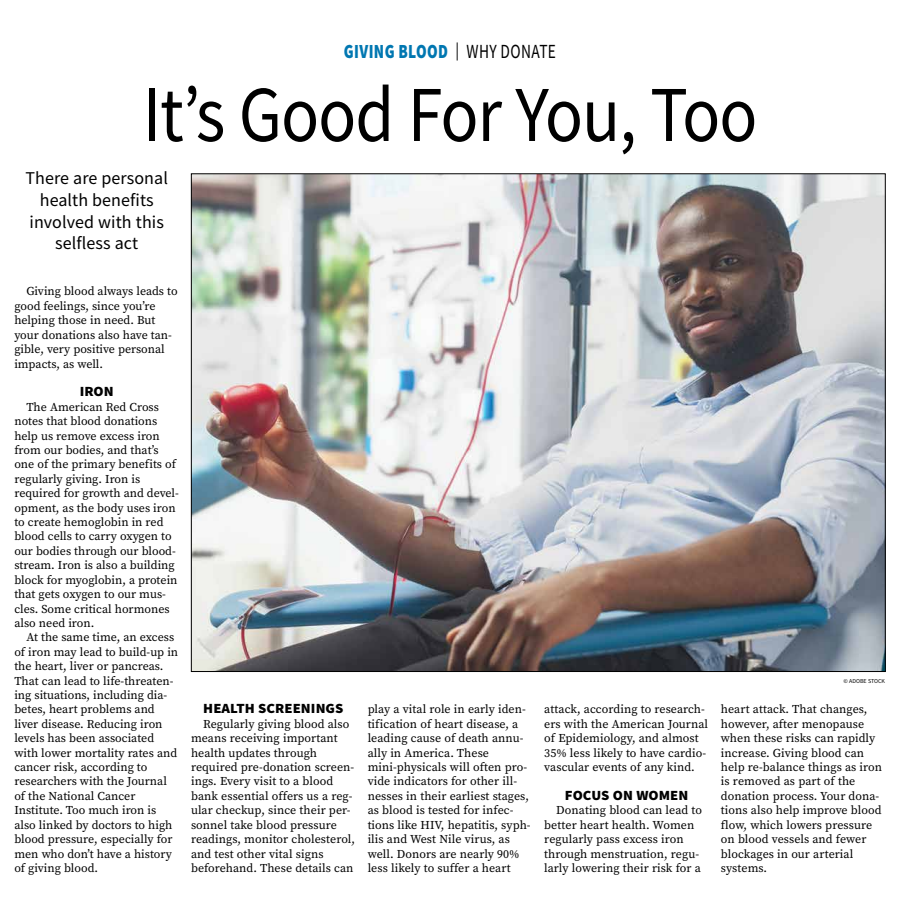
<style>
.page{position:relative;width:900px;height:908px;background:#fff}
.page>*{position:absolute;margin:0;border:0;box-sizing:border-box;transform-origin:0 0}
.t1{font:79.2px "Source Sans Pro";letter-spacing:-.015em;color:#000;scale:.89 1}
.t2{font:900 20px "Source Sans Pro";letter-spacing:.025em;color:#0077b1;scale:.77 1}
.t3{font:18px/21.6px "Source Sans Pro";letter-spacing:.005em;color:#000;text-align:center}
.t4{font:900 14px "Source Sans Pro";letter-spacing:.005em;color:#000;scale:1.05 1}
.t5{font:12px/14.4px "Source Serif Pro";color:#000}
.t6{font:6px "Source Sans Pro";color:#000}
.s1{font-weight:400;font-size:18px;color:#000}
.s2{font-weight:400;color:#000}
</style>
<div class="page">
<img style="left:193px;top:175px;width:691px;height:494px">
<h2 class="t2" style="left:344px;top:38px;width:277px">GIVING BLOOD <span class="s1">|</span> <span class="s2">WHY DONATE</span></h2>
<h1 class="t1" style="left:143px;top:64px;width:692px">It’s Good For You, Too</h1>
<h3 class="t3" style="left:25px;top:167px;width:144px">There are personal health benefits involved with this selfless act</h3>
<p class="t5" style="left:14px;top:284px;width:165px;text-indent:12px">Giving blood always leads to good feelings, since you’re helping those in need. But your donations also have tan&shy;gible, very positive personal impacts, as well.</p>
<p class="t4" style="left:80px;top:382px;width:34px">IRON</p>
<p class="t5" style="left:14px;top:399px;width:166px;text-indent:12px">The American Red Cross notes that blood donations help us remove excess iron from our bodies, and that’s one of the primary benefits of regularly giving. Iron is required for growth and devel&shy;opment, as the body uses iron to create hemoglobin in red blood cells to carry oxygen to our bodies through our blood&shy;stream. Iron is also a building block for myoglobin, a protein that gets oxygen to our mus&shy;cles. Some critical hormones also need iron.</p>
<p class="t5" style="left:14px;top:630px;width:165px;text-indent:12px">At the same time, an excess of iron may lead to build-up in the heart, liver or pancreas.<br>That can lead to life-threaten&shy;ing situations, including dia&shy;betes, heart problems and liver disease. Reducing iron levels has been associated with lower mortality rates and cancer risk, according to researchers with the Journal of the National Cancer<br>Institute. Too much iron is also linked by doctors to high blood pressure, especially for men who don’t have a history of giving blood.</p>
<p class="t4" style="left:203px;top:698px;width:135px">HEALTH SCREENINGS</p>
<p class="t5" style="left:191px;top:716px;width:166px;text-indent:12px">Regularly giving blood also means receiving important health updates through required pre-donation screen&shy;ings. Every visit to a blood bank essential offers us a reg&shy;ular checkup, since their per&shy;sonnel take blood pressure readings, monitor cholesterol, and test other vital signs beforehand. These details can</p>
<p class="t5" style="left:368px;top:702px;width:165px">play a vital role in early iden&shy;tification of heart disease, a leading cause of death annu&shy;ally in America. These mini-physicals will often pro&shy;vide indicators for other ill&shy;nesses in their earliest stages, as blood is tested for infec&shy;tions like HIV, hepatitis, syph&shy;ilis and West Nile virus, as well. Donors are nearly 90% less likely to suffer a heart</p>
<p class="t5" style="left:544px;top:702px;width:165px">attack, according to research&shy;ers with the American Journal of Epidemiology, and almost<br>35% less likely to have cardio&shy;vascular events of any kind.</p>
<p class="t4" style="left:565px;top:785px;width:119px">FOCUS ON WOMEN</p>
<p class="t5" style="left:544px;top:802px;width:159px;text-indent:12px">Donating blood can lead to better heart health. Women regularly pass excess iron through menstruation, regu&shy;larly lowering their risk for a</p>
<p class="t6" style="left:844px;top:677px;width:43px">© ADOBE STOCK</p>
<p class="t5" style="left:721px;top:702px;width:163px">heart attack. That changes, however, after menopause when these risks can rapidly increase. Giving blood can help re-balance things as iron is removed as part of the donation process. Your dona&shy;tions also help improve blood flow, which lowers pressure on blood vessels and fewer blockages in our arterial systems.</p>
</div>
